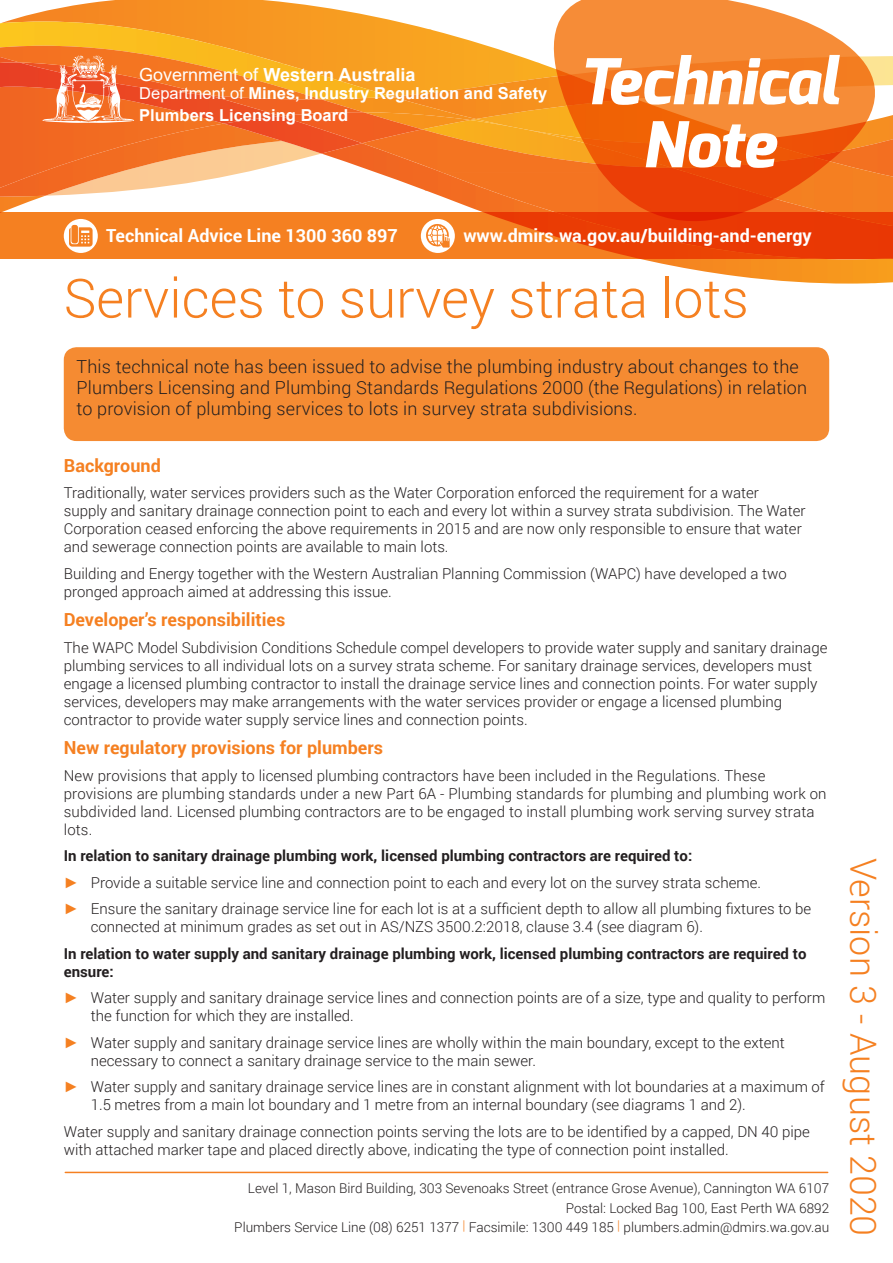
<style>
.page{position:relative;width:893px;height:1263px;background:#fff}
.page>*{position:absolute;margin:0;border:0;box-sizing:border-box;transform-origin:0 0}
.Body_Text_10pt{font:italic 800 63px/63px "Exo";color:#fff;text-align:center}
.t1{font:300 54px "Roboto";color:#f58021}
.t2{font:300 36px "Roboto";color:#f58021}
.Inro_paragraph_12_14{font:300 18px/21.3px "Roboto";letter-spacing:.01em;color:#231f20}
.H3_-_Sub_Heading_12{font:700 18px "Roboto";color:#f58021}
.Body_Text_10pt-2{font:700 18px "Roboto";color:#fff}
.t3{font:700 18px "Arial";color:#fff}
.t4{font:700 16.5px "Arial";color:#fff}
.H3_-_Sub_Heading_12-2{font:300 15px/18px "Roboto";color:#231f20}
.Body_Text_10pt-3{font:700 15px/18px "Roboto";color:#231f20}
.Body_Text_10pt-4{font:300 15px/18px "Roboto";color:#231f20}
.Body_Text_10pt-5{font:300 13.5px "Roboto";color:#231f20}
.s1{font-weight:400}
.s2{font-family:"Impact";font-weight:400;color:#f58021}
.s3{color:#f58021}
</style>
<div class="page">
<hr style="left:65px;top:1172px;width:763px;height:1px;background:#f58021">
<img style="left:323px;top:154px;width:118px;height:36px">
<img style="left:424px;top:190px;width:17px;height:23px">
<img style="left:640px;top:259px;width:253px;height:25px">
<img style="left:362px;top:129px;width:190px;height:44px">
<img style="left:441px;top:172px;width:111px;height:41px">
<img style="left:876px;top:134px;width:17px;height:22px">
<img style="left:470px;top:123px;width:82px;height:45px">
<img style="left:876px;top:156px;width:17px;height:57px">
<img style="left:224px;top:154px;width:95px;height:23px">
<img style="left:422px;top:123px;width:48px;height:6px">
<img style="left:224px;top:124px;width:138px;height:30px">
<img style="left:280px;top:123px;width:142px;height:20px">
<img style="left:0;top:124px;width:224px;height:73px">
<svg style="left:0;top:213px;width:893px;height:46px;background:#f16817"></svg>
<div style="left:64px;top:219px;width:34px;height:34px;background:#fff;border-radius:50%"></div>
<svg style="left:69px;top:225px;width:24px;height:22px"></svg>
<div style="left:421px;top:219px;width:34px;height:34px;background:#fff;border-radius:50%"></div>
<svg style="left:425px;top:223px;width:25px;height:25px"></svg>
<svg style="left:552px;top:123px;width:324px;height:100px;background:#ef5d10"></svg>
<svg style="left:1px;top:0;width:892px;height:123px;background:#f69b47"></svg>
<div style="left:64px;top:347px;width:765px;height:94px;background:#f58b32;border-radius:13px"></div>
<p class="t3" style="left:139px;top:62px;width:278px"><span class="s1">Government of</span> Western Australia</p>
<p class="t4" style="left:139px;top:82px;width:410px"><span class="s1">Department of</span> Mines, Industry Regulation and Safety</p>
<p class="t4" style="left:139px;top:104px;width:211px">Plumbers Licensing Board</p>
<p class="Body_Text_10pt" style="left:578px;top:51px;width:262px">Technical<br>Note</p>
<p class="Body_Text_10pt-2" style="left:106px;top:223px;width:293px">Technical Advice Line 1300 360 897</p>
<p class="Body_Text_10pt-2" style="left:463px;top:223px;width:350px">www.dmirs.wa.gov.au/building-and-energy</p>
<p class="t1" style="left:64px;top:261px;width:686px">Services to survey strata lots</p>
<p class="Inro_paragraph_12_14" style="left:77px;top:355px;width:732px">This technical note has been issued to advise the plumbing industry about changes to the<br>Plumbers Licensing and Plumbing Standards Regulations 2000 (the Regulations) in relation to provision of plumbing services to lots in survey strata subdivisions.</p>
<h3 class="H3_-_Sub_Heading_12" style="left:64px;top:453px;width:99px">Background</h3>
<h3 class="H3_-_Sub_Heading_12-2" style="left:64px;top:483px;width:743px">Traditionally, water services providers such as the Water Corporation enforced the requirement for a water supply and sanitary drainage connection point to each and every lot within a survey strata subdivision. The Water Corporation ceased enforcing the above requirements in 2015 and are now only responsible to ensure that water and sewerage connection points are available to main lots.</h3>
<h3 class="H3_-_Sub_Heading_12-2" style="left:64px;top:564px;width:724px">Building and Energy together with the Western Australian Planning Commission (WAPC) have developed a two pronged approach aimed at addressing this issue.</h3>
<h3 class="H3_-_Sub_Heading_12" style="left:64px;top:607px;width:223px">Developer’s responsibilities</h3>
<h3 class="H3_-_Sub_Heading_12-2" style="left:64px;top:638px;width:765px">The WAPC Model Subdivision Conditions Schedule compel developers to provide water supply and sanitary drainage plumbing services to all individual lots on a survey strata scheme. For sanitary drainage services, developers must engage a licensed plumbing contractor to install the drainage service lines and connection points. For water supply services, developers may make arrangements with the water services provider or engage a licensed plumbing contractor to provide water supply service lines and connection points.</h3>
<h3 class="H3_-_Sub_Heading_12" style="left:64px;top:735px;width:321px">New regulatory provisions for plumbers</h3>
<h3 class="H3_-_Sub_Heading_12-2" style="left:64px;top:766px;width:764px">New provisions that apply to licensed plumbing contractors have been included in the Regulations. These provisions are plumbing standards under a new Part 6A - Plumbing standards for plumbing and plumbing work on subdivided land. Licensed plumbing contractors are to be engaged to install plumbing work serving survey strata lots.</h3>
<p class="Body_Text_10pt-3" style="left:64px;top:846px;width:630px">In relation to sanitary drainage plumbing work, licensed plumbing contractors are required to:</p>
<p class="H3_-_Sub_Heading_12-2" style="left:64px;top:873px;width:699px"><span class="s2">►</span> Provide a suitable service line and connection point to each and every lot on the survey strata scheme.</p>
<p class="H3_-_Sub_Heading_12-2" style="left:91px;top:899px;width:722px;text-indent:-27px"><span class="s2">►</span> Ensure the sanitary drainage service line for each lot is at a sufficient depth to allow all plumbing fixtures to be connected at minimum grades as set out in AS/NZS 3500.2:2018, clause 3.4 (see diagram 6).</p>
<p class="Body_Text_10pt-3" style="left:64px;top:944px;width:744px">In relation to water supply and sanitary drainage plumbing work, licensed plumbing contractors are required to ensure:</p>
<p class="H3_-_Sub_Heading_12-2" style="left:91px;top:988px;width:736px;text-indent:-27px"><span class="s2">►</span> Water supply and sanitary drainage service lines and connection points are of a size, type and quality to perform the function for which they are installed.</p>
<p class="H3_-_Sub_Heading_12-2" style="left:91px;top:1033px;width:696px;text-indent:-27px"><span class="s2">►</span> Water supply and sanitary drainage service lines are wholly within the main boundary, except to the extent necessary to connect a sanitary drainage service to the main sewer.</p>
<p class="H3_-_Sub_Heading_12-2" style="left:91px;top:1077px;width:736px;text-indent:-27px"><span class="s2">►</span> Water supply and sanitary drainage service lines are in constant alignment with lot boundaries at a maximum of<br>1.5 metres from a main lot boundary and 1 metre from an internal boundary (see diagrams 1 and 2).</p>
<p class="Body_Text_10pt-4" style="left:64px;top:1122px;width:748px">Water supply and sanitary drainage connection points serving the lots are to be identified by a capped, DN 40 pipe with attached marker tape and placed directly above, indicating the type of connection point installed.</p>
<p class="Body_Text_10pt-5" style="left:248px;top:1179px;width:583px">Level 1, Mason Bird Building, 303 Sevenoaks Street (entrance Grose Avenue), Cannington WA 6107</p>
<p class="Body_Text_10pt-5" style="left:566px;top:1198px;width:265px">Postal: Locked Bag 100, East Perth WA 6892</p>
<p class="Body_Text_10pt-5" style="left:234px;top:1218px;width:596px">Plumbers Service Line (08) 6251 1377 <span class="s3">|</span> Facsimile: 1300 449 185 <span class="s3">|</span> plumbers.admin@dmirs.wa.gov.au</p>
<p class="t2" style="left:888px;top:858px;width:380px;rotate:90deg">Version 3 - August 2020</p>
</div>
